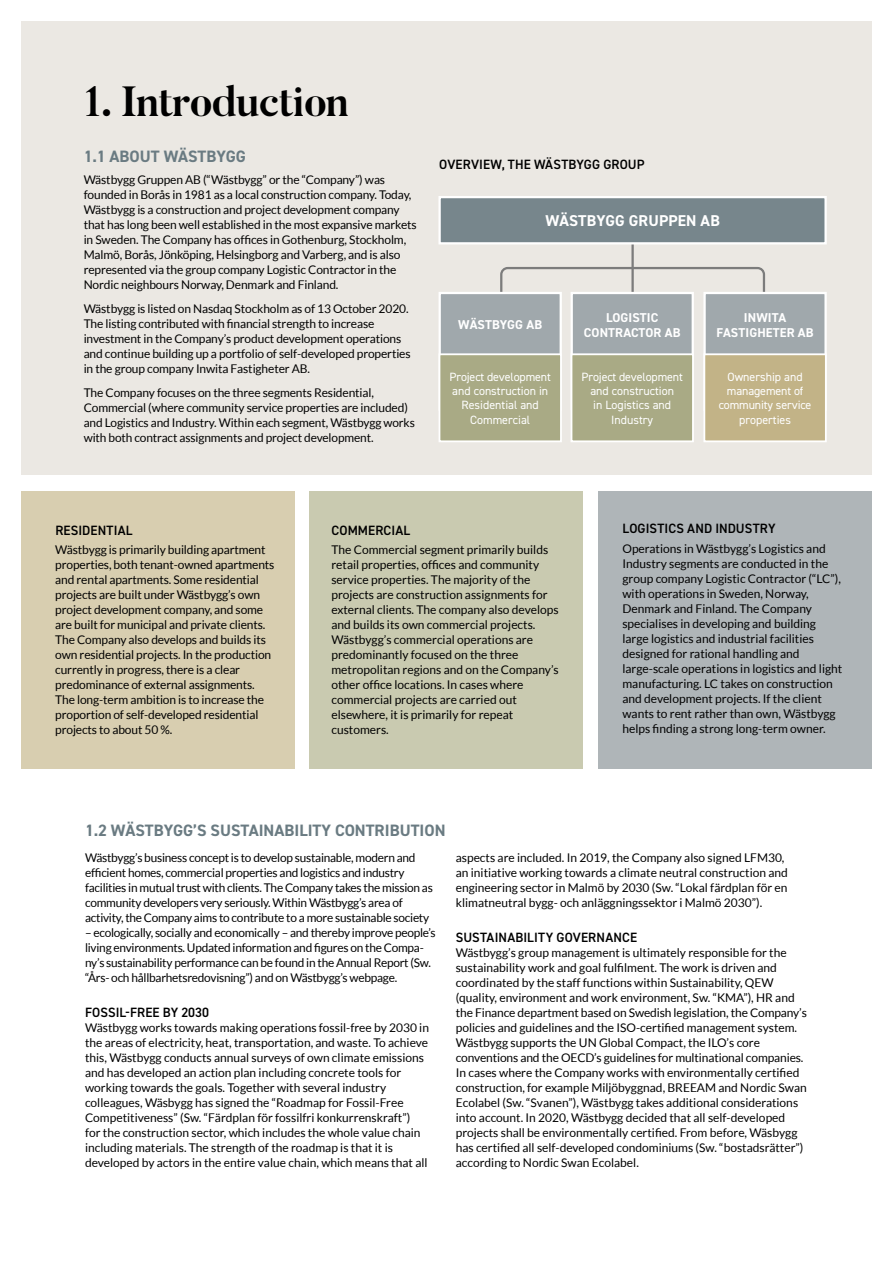
<style>
.page{position:relative;width:893px;height:1263px;background:#fff}
.page>*{position:absolute;margin:0;border:0;box-sizing:border-box;transform-origin:0 0}
.t1{font:700 42px "Butler";letter-spacing:-.02em;color:#000}
.t2{font:700 16.5px "DIN2014";color:#6a7b82}
.t3{font:700 15.75px "DIN2014";letter-spacing:.01em;color:#fff}
.t4{font:600 13.5px "DIN2014";letter-spacing:.01em;color:#000}
.t5{font:700 12.9px/15.5px "DIN2014";letter-spacing:.01em;color:#fff;text-align:center}
.t6{font:12px/15px "Lato";color:#000}
.t7{font:12px/15px "Lato";letter-spacing:-.02em;color:#000}
.t8{font:12px/14.2px "DIN2014";color:#fff;text-align:center}
</style>
<div class="page">
<div style="left:21px;top:21px;width:851px;height:454px;background:#ebe8e3"></div>
<div style="left:21px;top:491px;width:274px;height:278px;background:#d8ceb0"></div>
<div style="left:310px;top:491px;width:273px;height:278px;background:#c9cab0"></div>
<div style="left:598px;top:491px;width:274px;height:278px;background:#afb5b8"></div>
<svg style="left:500px;top:267px;width:266px;height:47px"></svg>
<hr style="left:631px;top:232px;width:3px;height:85px;background:#7c7c7c">
<div style="left:440px;top:197px;width:386px;height:46px;background:#77868c"></div>
<div style="left:438px;top:196px;width:389px;height:48px;border:2px solid #fff"></div>
<div style="left:571px;top:292px;width:123px;height:118px;background:#a0a8ac;border:2px solid #fff"></div>
<div style="left:571px;top:353px;width:123px;height:89px;background:#a9aa85;border:2px solid #fff"></div>
<div style="left:703px;top:292px;width:124px;height:119px;background:#a0a8ac;border:2px solid #fff"></div>
<div style="left:703px;top:353px;width:124px;height:89px;background:#c2b387;border:2px solid #fff"></div>
<div style="left:439px;top:292px;width:123px;height:119px;background:#a0a8ac;border:2px solid #fff"></div>
<div style="left:439px;top:353px;width:123px;height:89px;background:#a9aa85;border:2px solid #fff"></div>
<h1 class="t1" style="left:84px;top:74px;width:267px">1. Introduction</h1>
<h2 class="t2" style="left:84px;top:145px;width:164px">1.1 ABOUT WÄSTBYGG</h2>
<p class="t6" style="left:84px;top:172px;width:335px">Wästbygg Gruppen AB (“Wästbygg” or the “Company”) was founded in Borås in 1981 as a local construction company. Today, Wästbygg is a construction and project development company that has long been well established in the most expansive markets in Sweden. The Company has offices in Gothenburg, Stockholm, Malmö, Borås, Jönköping, Helsingborg and Varberg, and is also represented via the group company Logistic Contractor in the Nordic neighbours Norway, Denmark and Finland.</p>
<p class="t6" style="left:84px;top:301px;width:328px">Wästbygg is listed on Nasdaq Stockholm as of 13 October 2020.<br>The listing contributed with financial strength to increase investment in the Company’s product development operations and continue building up a portfolio of self-developed properties in the group company Inwita Fastigheter AB.</p>
<p class="t6" style="left:84px;top:385px;width:333px">The Company focuses on the three segments Residential, Commercial (where community service properties are included) and Logistics and Industry. Within each segment, Wästbygg works with both contract assignments and project development.</p>
<p class="t4" style="left:439px;top:155px;width:207px">OVERVIEW, THE WÄSTBYGG GROUP</p>
<h3 class="t3" style="left:545px;top:210px;width:176px">WÄSTBYGG GRUPPEN AB</h3>
<p class="t5" style="left:458px;top:317px;width:85px">WÄSTBYGG AB</p>
<p class="t8" style="left:450px;top:369px;width:103px">Project development and construction in<br>Residential and<br>Commercial</p>
<p class="t5" style="left:584px;top:309px;width:98px">LOGISTIC<br>CONTRACTOR AB</p>
<p class="t8" style="left:582px;top:369px;width:103px">Project development and construction<br>in Logistics and<br>Industry</p>
<p class="t5" style="left:716px;top:309px;width:99px">INWITA<br>FASTIGHETER AB</p>
<p class="t8" style="left:719px;top:369px;width:94px">Ownership and management of community service properties</p>
<p class="t4" style="left:55px;top:521px;width:79px">RESIDENTIAL</p>
<p class="t6" style="left:55px;top:542px;width:221px">Wästbygg is primarily building apartment properties, both tenant-owned apartments and rental apartments. Some residential projects are built under Wästbygg’s own project development company, and some are built for municipal and private clients.<br>The Company also develops and builds its own residential projects. In the production currently in progress, there is a clear predominance of external assignments.<br>The long-term ambition is to increase the proportion of self-developed residential projects to about 50 %.</p>
<p class="t4" style="left:331px;top:521px;width:80px">COMMERCIAL</p>
<p class="t6" style="left:331px;top:542px;width:229px">The Commercial segment primarily builds retail properties, offices and community service properties. The majority of the projects are construction assignments for external clients. The company also develops and builds its own commercial projects.<br>Wästbygg’s commercial operations are predominantly focused on the three metropolitan regions and on the Company’s other office locations. In cases where commercial projects are carried out elsewhere, it is primarily for repeat customers.</p>
<h2 class="t2" style="left:85px;top:819px;width:362px">1.2 WÄSTBYGG’S SUSTAINABILITY CONTRIBUTION</h2>
<p class="t4" style="left:622px;top:520px;width:155px">LOGISTICS AND INDUSTRY</p>
<p class="t6" style="left:622px;top:541px;width:221px">Operations in Wästbygg’s Logistics and Industry segments are conducted in the group company Logistic Contractor (“LC”), with operations in Sweden, Norway, Denmark and Finland. The Company specialises in developing and building large logistics and industrial facilities designed for rational handling and large-scale operations in logistics and light manufacturing. LC takes on construction and development projects. If the client wants to rent rather than own, Wästbygg helps finding a strong long-term owner.</p>
<p class="t7" style="left:85px;top:850px;width:349px">Wästbygg’s business concept is to develop sustainable, modern and efficient homes, commercial properties and logistics and industry facilities in mutual trust with clients. The Company takes the mission as community developers very seriously. Within Wästbygg’s area of activity, the Company aims to contribute to a more sustainable society</p>
<p class="t7" style="left:85px;top:925px;width:352px">– ecologically, socially and economically – and thereby improve people’s living environments. Updated information and figures on the Compa&shy;ny’s sustainability performance can be found in the Annual Report (Sw. “Års- och hållbarhetsredovisning”) and on Wästbygg’s webpage.</p>
<p class="t4" style="left:85px;top:1003px;width:126px">FOSSIL-FREE BY 2030</p>
<p class="t6" style="left:85px;top:1020px;width:345px">Wästbygg works towards making operations fossil-free by 2030 in the areas of electricity, heat, transportation, and waste. To achieve this, Wästbygg conducts annual surveys of own climate emissions and has developed an action plan including concrete tools for working towards the goals. Together with several industry colleagues, Wäsbygg has signed the “Roadmap for Fossil-Free Competitiveness” (Sw. “Färdplan för fossilfri konkurrenskraft”)<br>for the construction sector, which includes the whole value chain including materials. The strength of the roadmap is that it is developed by actors in the entire value chain, which means that all</p>
<p class="t6" style="left:456px;top:850px;width:334px">aspects are included. In 2019, the Company also signed LFM30, an initiative working towards a climate neutral construction and engineering sector in Malmö by 2030 (Sw. “Lokal färdplan för en klimatneutral bygg- och anläggningssektor i Malmö 2030”).</p>
<p class="t4" style="left:456px;top:928px;width:183px">SUSTAINABILITY GOVERNANCE</p>
<p class="t6" style="left:456px;top:945px;width:353px">Wästbygg’s group management is ultimately responsible for the sustainability work and goal fulfilment. The work is driven and coordinated by the staff functions within Sustainability, QEW (quality, environment and work environment, Sw. “KMA”), HR and the Finance department based on Swedish legislation, the Company’s policies and guidelines and the ISO-certified management system.<br>Wästbygg supports the UN Global Compact, the ILO’s core conventions and the OECD’s guidelines for multinational companies.<br>In cases where the Company works with environmentally certified construction, for example Miljöbyggnad, BREEAM and Nordic Swan Ecolabel (Sw. “Svanen”), Wästbygg takes additional considerations into account. In 2020, Wästbygg decided that all self-developed projects shall be environmentally certified. From before, Wäsbygg has certified all self-developed condominiums (Sw. “bostadsrätter”) according to Nordic Swan Ecolabel.</p>
</div>
